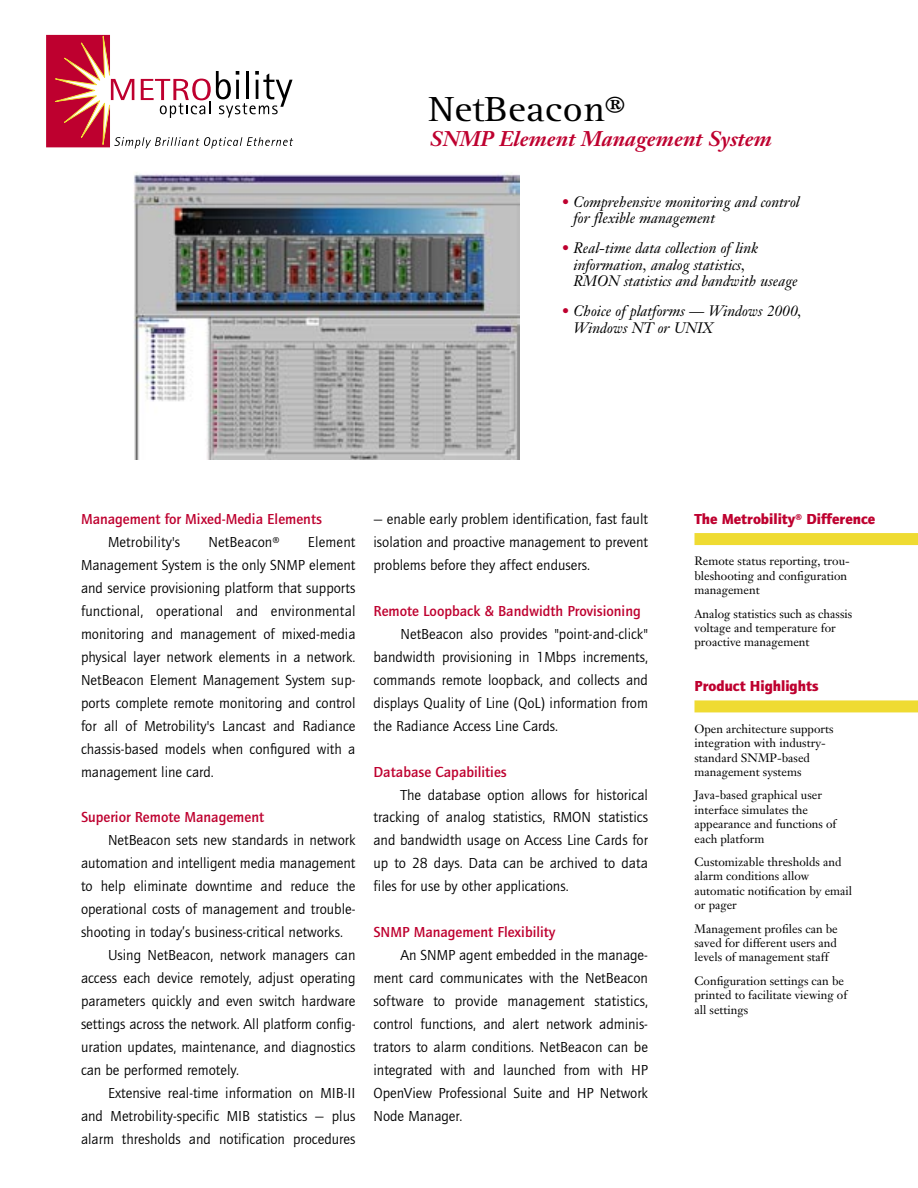
<style>
.page{position:relative;width:918px;height:1188px;background:#fff}
.page>*{position:absolute;margin:0;border:0;box-sizing:border-box;transform-origin:0 0}
.t1{font:36px "Rotis Serif";color:#000;scale:1.1 1}
.PageMaker_Defaults_-_1{font:italic 700 21px "Janson Text";color:#be002f}
.Text{font:15px/23px "Quay Sans ITC";color:#000;text-align:justify}
.Bulleted_Text__at_Top{font:italic 15px/16.5px "Janson Text";color:#000}
.Text-2{font:15px "Quay Sans Md ITC";color:#be002f}
.Sidebar_Head{font:900 15px "Quay Sans ITC";color:#be002f}
.PageMaker_Defaults_-_1-2{font:12px/14.4px "Janson Text";color:#000}
.s1{color:#be002f}
</style>
<div class="page">
<div style="left:694px;top:533px;width:224px;height:12px;background:#efdb32"></div>
<div style="left:694px;top:700px;width:224px;height:12px;background:#efdb32"></div>
<img style="left:134px;top:148px;width:386px;height:311px">
<svg style="left:46px;top:35px;width:247px;height:113px"></svg>
<p class="t1" style="left:428px;top:89px;width:180px">NetBeacon®</p>
<p class="PageMaker_Defaults_-_1" style="left:430px;top:125px;width:343px">SNMP Element Management System</p>
<p class="Bulleted_Text__at_Top" style="left:573px;top:194px;width:228px;text-indent:-12px"><span class="s1">•</span> Comprehensive monitoring and control for flexible management</p>
<p class="Bulleted_Text__at_Top" style="left:573px;top:240px;width:226px;text-indent:-12px"><span class="s1">•</span> Real-time data collection of link information, analog statistics,<br>RMON statistics and bandwith useage</p>
<p class="Bulleted_Text__at_Top" style="left:573px;top:303px;width:230px;text-indent:-12px"><span class="s1">•</span> Choice of platforms — Windows 2000,<br>Windows NT or UNIX</p>
<p class="Text-2" style="left:81px;top:511px;width:242px">Management for Mixed-Media Elements</p>
<p class="Text" style="left:108px;top:531px;width:74px">Metrobility's</p>
<p class="Text" style="left:208px;top:531px;width:73px">NetBeacon®</p>
<p class="Text" style="left:81px;top:531px;width:276px;text-indent:227px">Element Management System is the only SNMP element and service provisioning platform that supports functional, operational and environmental monitoring and management of mixed-media physical layer network elements in a network.<br>NetBeacon Element Management System sup&shy;ports complete remote monitoring and control for all of Metrobility's Lancast and Radiance chassis-based models when configured with a management line card.</p>
<p class="Text-2" style="left:81px;top:809px;width:185px">Superior Remote Management</p>
<p class="Text" style="left:81px;top:829px;width:276px;text-indent:27px">NetBeacon sets new standards in network automation and intelligent media management to help eliminate downtime and reduce the operational costs of management and trouble&shy;shooting in today’s business-critical networks.</p>
<p class="Text" style="left:81px;top:944px;width:276px;text-indent:27px">Using NetBeacon, network managers can access each device remotely, adjust operating parameters quickly and even switch hardware settings across the network. All platform config&shy;uration updates, maintenance, and diagnostics can be performed remotely.</p>
<p class="Text" style="left:81px;top:1082px;width:276px;text-indent:27px">Extensive real-time information on MIB-II and Metrobility-specific MIB statistics — plus alarm thresholds and notification procedures</p>
<p class="Text" style="left:374px;top:508px;width:276px">— enable early problem identification, fast fault isolation and proactive management to prevent problems before they affect endusers.</p>
<p class="Text-2" style="left:374px;top:603px;width:269px">Remote Loopback &amp; Bandwidth Provisioning</p>
<p class="Text" style="left:374px;top:623px;width:276px;text-indent:27px">NetBeacon also provides "point-and-click" bandwidth provisioning in 1Mbps increments, commands remote loopback, and collects and displays Quality of Line (QoL) information from the Radiance Access Line Cards.</p>
<p class="Text-2" style="left:374px;top:763px;width:135px">Database Capabilities</p>
<p class="Text" style="left:374px;top:783px;width:276px;text-indent:27px">The database option allows for historical tracking of analog statistics, RMON statistics and bandwidth usage on Access Line Cards for up to 28 days. Data can be archived to data files for use by other applications.</p>
<p class="Text-2" style="left:374px;top:924px;width:184px">SNMP Management Flexibility</p>
<p class="Text" style="left:374px;top:944px;width:276px;text-indent:27px">An SNMP agent embedded in the manage&shy;ment card communicates with the NetBeacon software to provide management statistics, control functions, and alert network adminis&shy;trators to alarm conditions. NetBeacon can be integrated with and launched from with HP OpenView Professional Suite and HP Network Node Manager.</p>
<p class="Sidebar_Head" style="left:694px;top:510px;width:182px">The Metrobility® Difference</p>
<p class="PageMaker_Defaults_-_1-2" style="left:694px;top:554px;width:157px">Remote status reporting, trou&shy;bleshooting and configuration management</p>
<p class="PageMaker_Defaults_-_1-2" style="left:694px;top:606px;width:159px">Analog statistics such as chassis voltage and temperature for proactive management</p>
<p class="Sidebar_Head" style="left:694px;top:678px;width:126px">Product Highlights</p>
<p class="PageMaker_Defaults_-_1-2" style="left:694px;top:721px;width:141px">Open architecture supports integration with industry&shy;standard SNMP-based management systems</p>
<p class="PageMaker_Defaults_-_1-2" style="left:694px;top:788px;width:143px">Java-based graphical user interface simulates the appearance and functions of each platform</p>
<p class="PageMaker_Defaults_-_1-2" style="left:694px;top:855px;width:159px">Customizable thresholds and alarm conditions allow automatic notification by email or pager</p>
<p class="PageMaker_Defaults_-_1-2" style="left:694px;top:921px;width:145px;text-align:justify">Management profiles can be saved for different users and levels of management staff</p>
<p class="PageMaker_Defaults_-_1-2" style="left:694px;top:973px;width:154px">Configuration settings can be printed to facilitate viewing of all settings</p>
</div>
